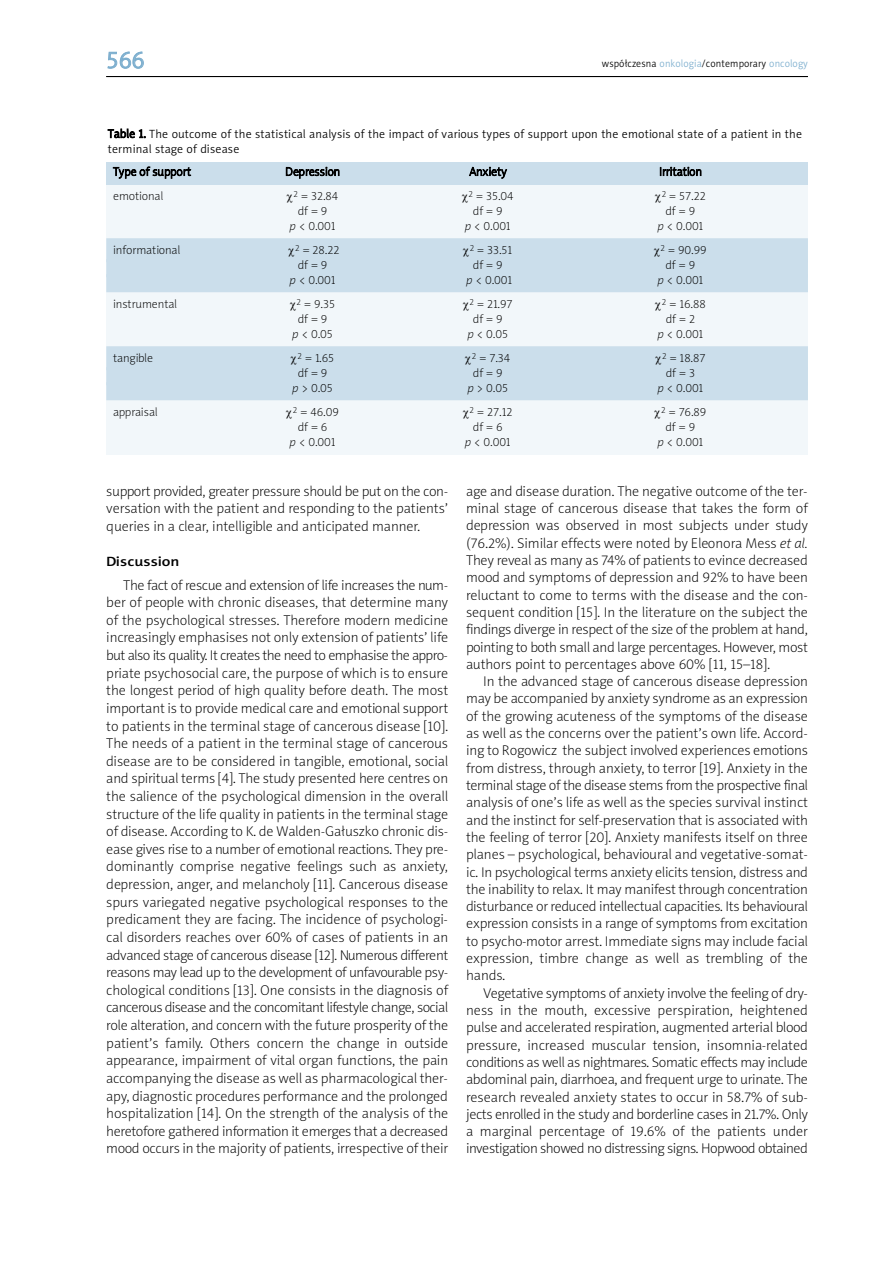
<style>
.page{position:relative;width:893px;height:1263px;background:#fff}
.page>*{position:absolute;margin:0;border:0;box-sizing:border-box;transform-origin:0 0}
.t1{font:24px "Naomi Sans EFNPS Light";color:#7caece}
.t2{font:14.25px/17.2px "Naomi Sans EFNPS Thin";letter-spacing:-.01em;color:#000;text-align:justify}
.t3{font:13.5px "Naomi Sans EFNPS Medium";color:#000;scale:1.2 1}
.t4{font:12px "Naomi Sans EFNPS Thin";color:#000}
.t5{font:12px/15px "Naomi Sans EFNPS Light";letter-spacing:.015em;color:#000}
.t6{font:12px "Naomi Sans EFNPS Thin";letter-spacing:-.02em;color:#000}
.t7{font:10.5px "Naomi Sans EFNPS Light";letter-spacing:.015em;color:#000;scale:.95 1}
.s1{color:#7caece}
.s2{font-style:italic}
</style>
<div class="page">
<hr style="left:106px;top:76px;width:702px;height:1px;background:#000">
<div style="left:106px;top:175px;width:702px;height:280px;background:#f2f7fa"></div>
<div style="left:106px;top:162px;width:702px;height:22px;background:#cbdeeb"></div>
<div style="left:106px;top:238px;width:702px;height:24px;background:#cbdeeb"></div>
<div style="left:106px;top:259px;width:702px;height:18px;background:#cbdeeb"></div>
<div style="left:106px;top:274px;width:702px;height:18px;background:#cbdeeb"></div>
<div style="left:106px;top:346px;width:702px;height:24px;background:#cbdeeb"></div>
<div style="left:106px;top:367px;width:702px;height:18px;background:#cbdeeb"></div>
<div style="left:106px;top:382px;width:702px;height:18px;background:#cbdeeb"></div>
<h1 class="t1" style="left:106px;top:51px;width:39px">566</h1>
<p class="t7" style="left:602px;top:60px;width:218px">współczesna <span class="s1">onkologia</span>/contemporary <span class="s1">oncology</span></p>
<p class="t5" style="left:108px;top:127px;width:696px">Table 1. The outcome of the statistical analysis of the impact of various types of support upon the emotional state of a patient in the terminal stage of disease</p>
<p class="t4" style="left:113px;top:167px;width:79px">Type of support</p>
<p class="t6" style="left:285px;top:167px;width:56px">Depression</p>
<p class="t4" style="left:469px;top:167px;width:39px">Anxiety</p>
<p class="t4" style="left:659px;top:167px;width:44px">Irritation</p>
<p class="t4" style="left:113px;top:191px;width:52px">emotional</p>
<p class="t4" style="left:294px;top:191px;width:46px"><sup>2</sup> = 32.84</p>
<p class="t4" style="left:469px;top:191px;width:46px"><sup>2</sup> = 35.04</p>
<p class="t4" style="left:662px;top:191px;width:45px"><sup>2</sup> = 57.22</p>
<p class="t4" style="left:298px;top:206px;width:31px">df=9</p>
<p class="t4" style="left:473px;top:206px;width:31px">df=9</p>
<p class="t4" style="left:665px;top:206px;width:31px">df=9</p>
<p class="t4" style="left:290px;top:221px;width:47px"><span class="s2">p</span> &lt; 0.001</p>
<p class="t4" style="left:465px;top:221px;width:47px"><span class="s2">p</span> &lt; 0.001</p>
<p class="t4" style="left:657px;top:221px;width:47px"><span class="s2">p</span> &lt; 0.001</p>
<p class="t4" style="left:113px;top:245px;width:69px">informational</p>
<p class="t4" style="left:295px;top:245px;width:46px"><sup>2</sup> = 28.22</p>
<p class="t4" style="left:470px;top:245px;width:44px"><sup>2</sup> = 33.51</p>
<p class="t4" style="left:661px;top:245px;width:48px"><sup>2</sup> = 90.99</p>
<p class="t4" style="left:298px;top:260px;width:31px">df=9</p>
<p class="t4" style="left:473px;top:260px;width:31px">df=9</p>
<p class="t4" style="left:665px;top:260px;width:31px">df=9</p>
<p class="t4" style="left:290px;top:275px;width:47px"><span class="s2">p</span> &lt; 0.001</p>
<p class="t4" style="left:466px;top:275px;width:48px"><span class="s2">p</span> &lt; 0.001</p>
<p class="t4" style="left:657px;top:275px;width:47px"><span class="s2">p</span> &lt; 0.001</p>
<p class="t4" style="left:113px;top:299px;width:65px">instrumental</p>
<p class="t4" style="left:297px;top:299px;width:40px"><sup>2</sup> = 9.35</p>
<p class="t4" style="left:470px;top:299px;width:44px"><sup>2</sup> = 21.97</p>
<p class="t4" style="left:662px;top:299px;width:45px"><sup>2</sup> = 16.88</p>
<p class="t4" style="left:298px;top:314px;width:31px">df=9</p>
<p class="t4" style="left:473px;top:314px;width:31px">df=9</p>
<p class="t4" style="left:666px;top:314px;width:31px">df=2</p>
<p class="t4" style="left:292px;top:329px;width:42px"><span class="s2">p</span> &lt; 0.05</p>
<p class="t4" style="left:467px;top:329px;width:42px"><span class="s2">p</span> &lt; 0.05</p>
<p class="t4" style="left:657px;top:329px;width:47px"><span class="s2">p</span> &lt; 0.001</p>
<p class="t4" style="left:113px;top:353px;width:41px">tangible</p>
<p class="t4" style="left:297px;top:353px;width:38px"><sup>2</sup> = 1.65</p>
<p class="t4" style="left:472px;top:353px;width:40px"><sup>2</sup> = 7.34</p>
<p class="t4" style="left:662px;top:353px;width:45px"><sup>2</sup> = 18.87</p>
<p class="t4" style="left:298px;top:368px;width:31px">df=9</p>
<p class="t4" style="left:473px;top:368px;width:31px">df=9</p>
<p class="t4" style="left:666px;top:368px;width:31px">df=3</p>
<p class="t4" style="left:292px;top:383px;width:42px"><span class="s2">p</span> &gt; 0.05</p>
<p class="t4" style="left:467px;top:383px;width:42px"><span class="s2">p</span> &gt; 0.05</p>
<p class="t4" style="left:657px;top:383px;width:47px"><span class="s2">p</span> &lt; 0.001</p>
<p class="t6" style="left:113px;top:407px;width:46px">appraisal</p>
<p class="t4" style="left:293px;top:407px;width:47px"><sup>2</sup> = 46.09</p>
<p class="t4" style="left:470px;top:407px;width:44px"><sup>2</sup> = 27.12</p>
<p class="t4" style="left:661px;top:407px;width:47px"><sup>2</sup> = 76.89</p>
<p class="t4" style="left:298px;top:422px;width:31px">df=6</p>
<p class="t4" style="left:473px;top:422px;width:31px">df=6</p>
<p class="t4" style="left:665px;top:422px;width:31px">df=9</p>
<p class="t4" style="left:290px;top:437px;width:47px"><span class="s2">p</span> &lt; 0.001</p>
<p class="t4" style="left:465px;top:437px;width:48px"><span class="s2">p</span> &lt; 0.001</p>
<p class="t4" style="left:657px;top:437px;width:47px"><span class="s2">p</span> &lt; 0.001</p>
<p class="t2" style="left:106px;top:483px;width:343px">support provided, greater pressure should be put on the con&shy;versation with the patient and responding to the patients’ queries in a clear, intelligible and anticipated manner.</p>
<p class="t3" style="left:106px;top:556px;width:63px">Discussion</p>
<p class="t2" style="left:106px;top:577px;width:343px;text-indent:17px">The fact of rescue and extension of life increases the num&shy;ber of people with chronic diseases, that determine many of the psychological stresses. Therefore modern medicine increasingly emphasises not only extension of patients’ life but also its quality. It creates the need to emphasise the appro&shy;priate psychosocial care, the purpose of which is to ensure the longest period of high quality before death. The most important is to provide medical care and emotional support to patients in the terminal stage of cancerous disease [10].<br>The needs of a patient in the terminal stage of cancerous disease are to be considered in tangible, emotional, social and spiritual terms [4]. The study presented here centres on the salience of the psychological dimension in the overall structure of the life quality in patients in the terminal stage of disease. According to K. de Walden-Gałuszko chronic dis&shy;ease gives rise to a number of emotional reactions. They pre&shy;dominantly comprise negative feelings such as anxiety, depression, anger, and melancholy [11]. Cancerous disease spurs variegated negative psychological responses to the predicament they are facing. The incidence of psychologi&shy;cal disorders reaches over 60% of cases of patients in an advanced stage of cancerous disease [12]. Numerous different reasons may lead up to the development of unfavourable psy&shy;chological conditions [13]. One consists in the diagnosis of cancerous disease and the concomitant lifestyle change, social role alteration, and concern with the future prosperity of the patient’s family. Others concern the change in outside appearance, impairment of vital organ functions, the pain accompanying the disease as well as pharmacological ther&shy;apy, diagnostic procedures performance and the prolonged hospitalization [14]. On the strength of the analysis of the heretofore gathered information it emerges that a decreased mood occurs in the majority of patients, irrespective of their</p>
<p class="t2" style="left:466px;top:483px;width:343px">age and disease duration. The negative outcome of the ter&shy;minal stage of cancerous disease that takes the form of depression was observed in most subjects under study (76.2%). Similar effects were noted by Eleonora Mess <span class="s2">et al.<br></span>They reveal as many as 74% of patients to evince decreased mood and symptoms of depression and 92% to have been reluctant to come to terms with the disease and the con&shy;sequent condition [15]. In the literature on the subject the findings diverge in respect of the size of the problem at hand, pointing to both small and large percentages. However, most authors point to percentages above 60% [11, 15–18].</p>
<p class="t2" style="left:466px;top:674px;width:343px;text-indent:17px">In the advanced stage of cancerous disease depression may be accompanied by anxiety syndrome as an expression of the growing acuteness of the symptoms of the disease as well as the concerns over the patient’s own life. Accord&shy;ing to Rogowicz the subject involved experiences emotions from distress, through anxiety, to terror [19]. Anxiety in the terminal stage of the disease stems from the prospective final analysis of one’s life as well as the species survival instinct and the instinct for self-preservation that is associated with the feeling of terror [20]. Anxiety manifests itself on three planes – psychological, behavioural and vegetative-somat&shy;ic. In psychological terms anxiety elicits tension, distress and the inability to relax. It may manifest through concentration disturbance or reduced intellectual capacities. Its behavioural expression consists in a range of symptoms from excitation to psycho-motor arrest. Immediate signs may include facial expression, timbre change as well as trembling of the hands.</p>
<p class="t2" style="left:466px;top:985px;width:343px;text-indent:17px">Vegetative symptoms of anxiety involve the feeling of dry&shy;ness in the mouth, excessive perspiration, heightened pulse and accelerated respiration, augmented arterial blood pressure, increased muscular tension, insomnia-related conditions as well as nightmares. Somatic effects may include abdominal pain, diarrhoea, and frequent urge to urinate. The research revealed anxiety states to occur in 58.7% of sub&shy;jects enrolled in the study and borderline cases in 21.7%. Only a marginal percentage of 19.6% of the patients under investigation showed no distressing signs. Hopwood obtained</p>
</div>
